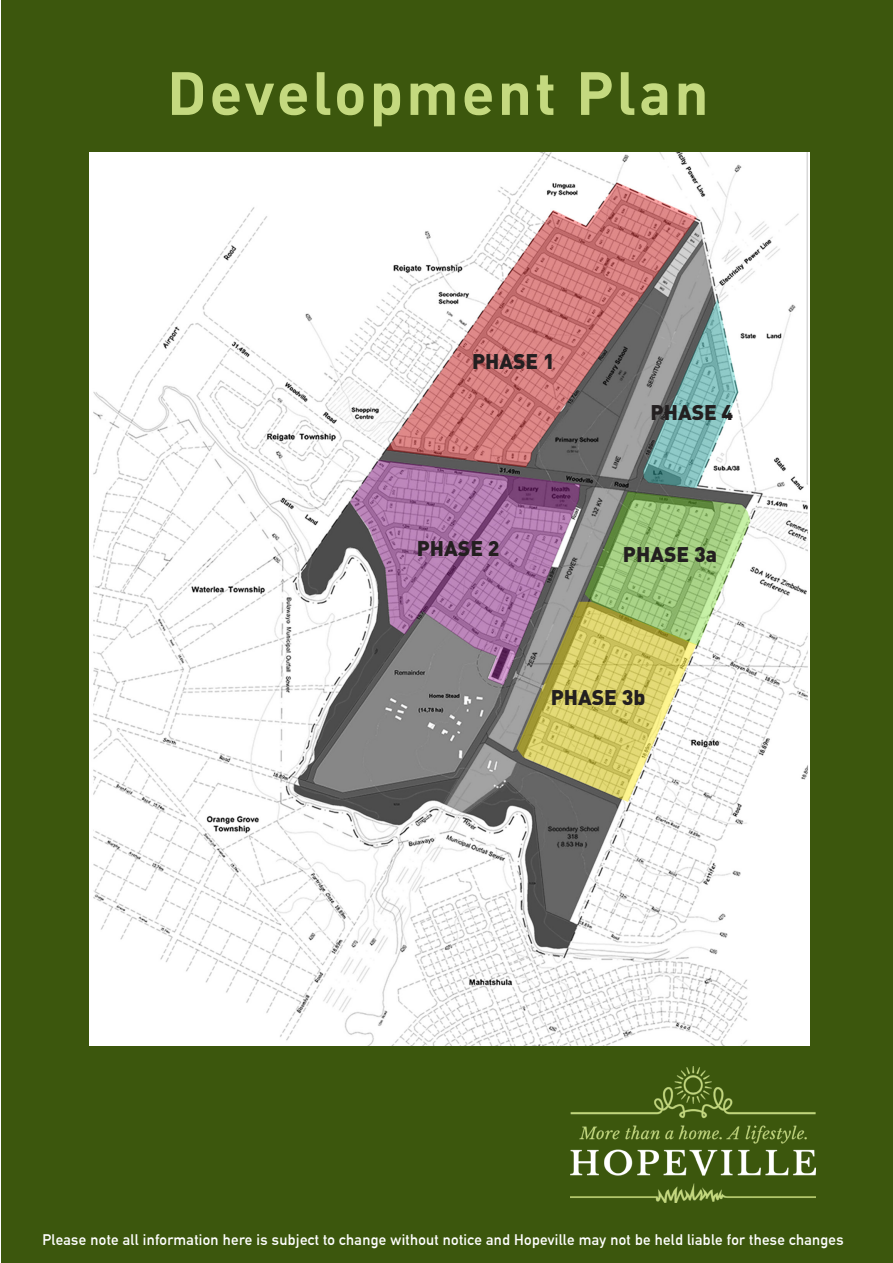
<style>
.page{position:relative;width:893px;height:1263px;background:#fff}
.page>*{position:absolute;margin:0;border:0;box-sizing:border-box;transform-origin:0 0}
.t1{font:700 60px "DIN";letter-spacing:.05em;color:#c4d97f}
.t2{font:900 21px "DIN Pro";color:#231f20}
.t3{font:700 15px "DIN Alternate";letter-spacing:.02em;color:#fff}
</style>
<div class="page">
<div style="left:1px;top:0;width:892px;height:1263px;background:#3c570d"></div>
<img style="left:570px;top:1066px;width:245px;height:136px">
<img style="left:90px;top:152px;width:720px;height:893px">
<p class="t1" style="left:167px;top:54px;width:543px">Development Plan</p>
<p class="t2" style="left:472px;top:347px;width:84px">PHASE 1</p>
<p class="t2" style="left:651px;top:398px;width:84px">PHASE 4</p>
<p class="t2" style="left:417px;top:534px;width:84px">PHASE 2</p>
<p class="t2" style="left:623px;top:541px;width:95px">PHASE 3a</p>
<p class="t2" style="left:551px;top:683px;width:96px">PHASE 3b</p>
<p class="t3" style="left:42px;top:1228px;width:803px">Please note all information here is subject to change without notice and Hopeville may not be held liable for these changes</p>
</div>
